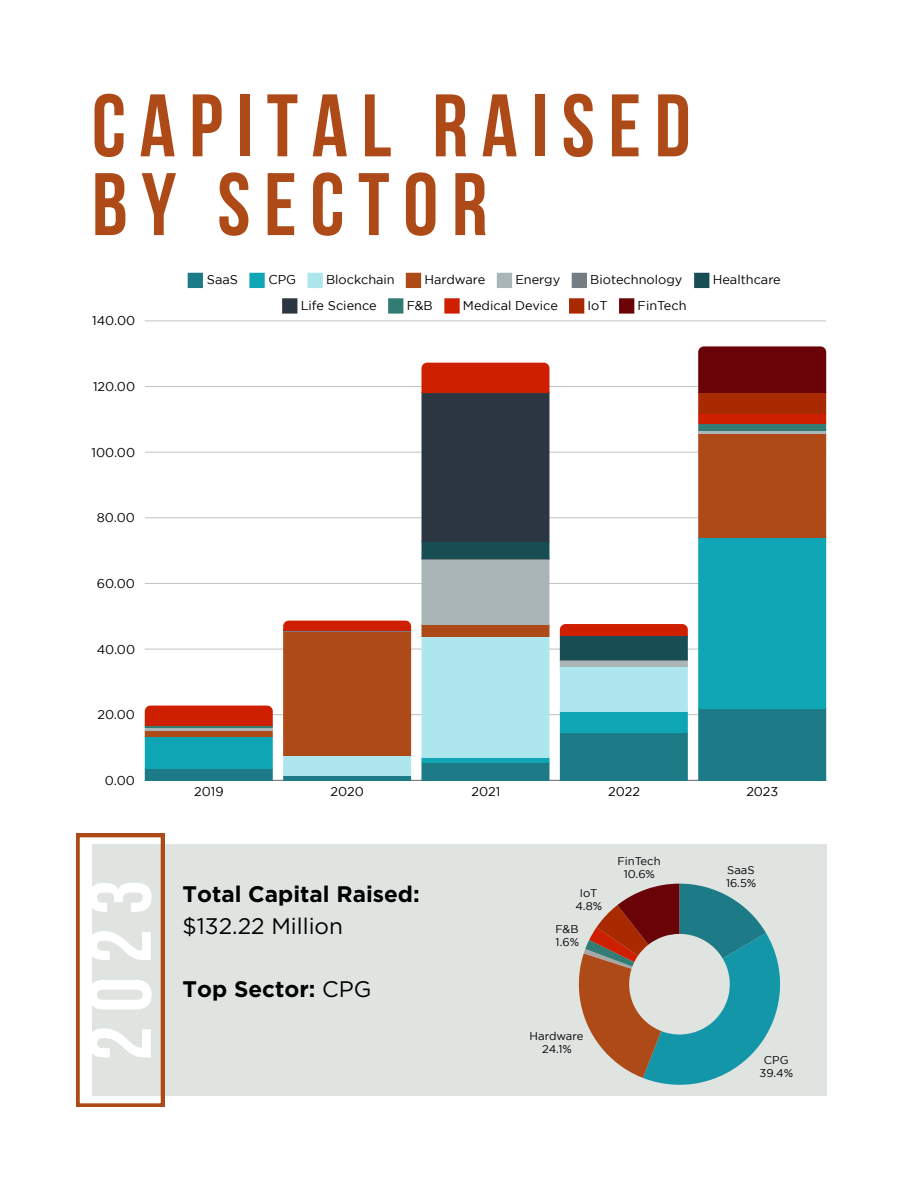
<style>
.page{position:relative;width:918px;height:1188px;background:#fff}
.page>*{position:absolute;margin:0;border:0;box-sizing:border-box;transform-origin:0 0}
.t1{font:700 88.5px/78.8px "Bebas Neue";letter-spacing:.155em;color:#ae4a18}
.t2{font:700 88.5px "Bebas Neue";color:#fff}
.t3{font:700 22.5px/31.5px "Gotham";color:#000}
.t4{font:12.75px "Gotham";color:#000}
.t5{font:11.25px/13px "Gotham";color:#000;text-align:center}
.s1{font-weight:400}
</style>
<div class="page">
<div style="left:92px;top:845px;width:734px;height:251px;background:#dfe4e1"></div>
<svg style="left:76px;top:834px;width:88px;height:272px"></svg>
<svg style="left:579px;top:884px;width:201px;height:201px"></svg>
<div style="left:188px;top:273px;width:15px;height:15px;background:#1c7b86"></div>
<div style="left:249px;top:273px;width:16px;height:15px;background:#0ea5b5"></div>
<div style="left:307px;top:273px;width:16px;height:15px;background:#ade7ed"></div>
<div style="left:406px;top:273px;width:15px;height:15px;background:#ae4a18"></div>
<div style="left:497px;top:273px;width:15px;height:15px;background:#a9b5b7"></div>
<div style="left:572px;top:273px;width:15px;height:15px;background:#747d83"></div>
<div style="left:694px;top:273px;width:15px;height:15px;background:#184d54"></div>
<div style="left:282px;top:298px;width:15px;height:16px;background:#2d3742"></div>
<div style="left:388px;top:298px;width:15px;height:16px;background:#327c73"></div>
<div style="left:444px;top:298px;width:16px;height:16px;background:#ce1f00"></div>
<div style="left:569px;top:298px;width:15px;height:16px;background:#a92a00"></div>
<div style="left:619px;top:298px;width:15px;height:16px;background:#6a0308"></div>
<hr style="left:145px;top:780px;width:681px;height:1px;background:#000;opacity:.6">
<hr style="left:145px;top:714px;width:681px;height:1px;background:#000;opacity:.25">
<hr style="left:145px;top:649px;width:681px;height:1px;background:#dbdbdb">
<hr style="left:145px;top:583px;width:681px;height:1px;background:#c4c4c4">
<hr style="left:145px;top:518px;width:681px;height:1px;background:#ececec">
<hr style="left:145px;top:452px;width:681px;height:1px;background:#d5d5d5">
<hr style="left:145px;top:386px;width:681px;height:1px;background:#c2c2c2">
<hr style="left:145px;top:321px;width:681px;height:1px;background:#e6e6e6">
<svg style="left:145px;top:706px;width:128px;height:74px;background:#58726e"></svg>
<svg style="left:283px;top:621px;width:128px;height:159px;background:#ab5c35"></svg>
<svg style="left:422px;top:363px;width:127px;height:417px;background:#738184"></svg>
<svg style="left:560px;top:624px;width:128px;height:156px;background:#57949a"></svg>
<svg style="left:698px;top:346px;width:128px;height:434px;background:#4e6d67"></svg>
<p class="t1" style="left:92px;top:95px;width:600px">CAPITAL RAISED<br>BY SECTOR</p>
<p class="t4" style="left:92px;top:316px;width:45px">140.00</p>
<p class="t4" style="left:93px;top:382px;width:44px">120.00</p>
<p class="t4" style="left:92px;top:447px;width:45px">100.00</p>
<p class="t4" style="left:97px;top:513px;width:39px">80.00</p>
<p class="t4" style="left:97px;top:579px;width:40px">60.00</p>
<p class="t4" style="left:97px;top:644px;width:40px">40.00</p>
<p class="t4" style="left:98px;top:710px;width:39px">20.00</p>
<p class="t4" style="left:105px;top:776px;width:31px">0.00</p>
<h1 class="t2" style="left:84px;top:1061px;width:183px;rotate:-90deg">2023</h1>
<p class="t4" style="left:207px;top:275px;width:33px">SaaS</p>
<p class="t4" style="left:268px;top:275px;width:29px">CPG</p>
<p class="t4" style="left:326px;top:275px;width:70px">Blockchain</p>
<p class="t4" style="left:424px;top:275px;width:62px">Hardware</p>
<p class="t4" style="left:515px;top:275px;width:46px">Energy</p>
<p class="t4" style="left:590px;top:275px;width:94px">Biotechnology</p>
<p class="t4" style="left:713px;top:275px;width:70px">Healthcare</p>
<p class="t4" style="left:301px;top:300px;width:77px">Life Science</p>
<p class="t4" style="left:407px;top:300px;width:28px">F&amp;B</p>
<p class="t4" style="left:463px;top:300px;width:96px">Medical Device</p>
<p class="t4" style="left:588px;top:300px;width:22px">IoT</p>
<p class="t4" style="left:638px;top:300px;width:50px">FinTech</p>
<p class="t4" style="left:194px;top:787px;width:31px">2019</p>
<p class="t4" style="left:331px;top:787px;width:35px">2020</p>
<p class="t4" style="left:472px;top:787px;width:30px">2021</p>
<p class="t4" style="left:608px;top:787px;width:33px">2022</p>
<p class="t4" style="left:746px;top:787px;width:34px">2023</p>
<p class="t3" style="left:183px;top:878px;width:239px">Total Capital Raised: <span class="s1">$132.22 Million</span></p>
<h1 class="t3" style="left:183px;top:973px;width:190px">Top Sector: <span class="s1">CPG</span></h1>
<p class="t5" style="left:575px;top:887px;width:28px">IoT<br>4.8%</p>
<p class="t5" style="left:556px;top:923px;width:25px;text-align:left">F&amp;B<br>1.6%</p>
<p class="t5" style="left:617px;top:856px;width:45px">FinTech<br>10.6%</p>
<p class="t5" style="left:530px;top:1030px;width:55px">Hardware<br>24.1%</p>
<p class="t5" style="left:726px;top:864px;width:32px;text-align:left">SaaS<br>16.5%</p>
<p class="t5" style="left:760px;top:1054px;width:35px">CPG<br>39.4%</p>
</div>
